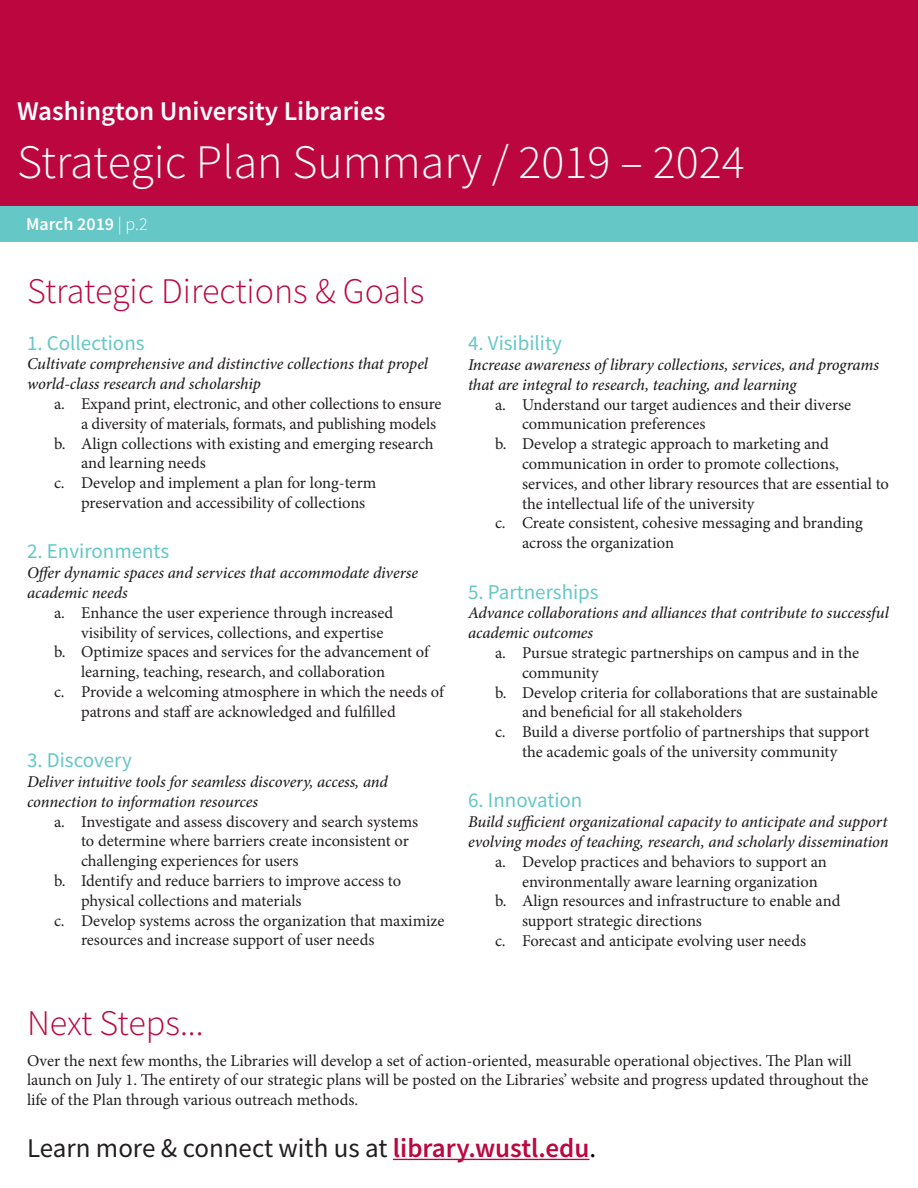
<style>
.page{position:relative;width:918px;height:1188px;background:#fff}
.page>*{position:absolute;margin:0;border:0;box-sizing:border-box;transform-origin:0 0}
.t1{font:300 48px "Source Sans Pro";color:#fff}
.t2{font:300 36px "Source Sans Pro";color:#bc063f}
.t3{font:27px "Source Sans Pro";color:#231f20}
.t4{font:600 27px "Source Sans Pro";color:#fff}
.t5{font:21px "Source Sans Pro";color:#66c7c7}
.t6{font:600 18px "Source Sans Pro";color:#fff}
.t7{font:16.5px/19.8px "Minion Pro";color:#231f20}
.t8{font:italic 500 16.5px/19.8px "Minion Pro";letter-spacing:-.005em;color:#231f20}
.s1{font-weight:300}
.s2{font-weight:600;color:#bc063f}
.s3{color:#000}
</style>
<div class="page">
<div style="left:0;top:0;width:918px;height:206px;background:#bc063f"></div>
<div style="left:0;top:206px;width:918px;height:36px;background:#66c7c7"></div>
<hr style="left:393px;top:1159px;width:197px;height:1px;background:#bc063f">
<p class="t4" style="left:17px;top:93px;width:370px">Washington University Libraries</p>
<p class="t1" style="left:17px;top:132px;width:729px">Strategic Plan Summary / 2019 – 2024</p>
<p class="t6" style="left:26px;top:212px;width:123px">March 2019 <span class="s1">| p.2</span></p>
<p class="t2" style="left:27px;top:269px;width:399px">Strategic Directions &amp; Goals</p>
<p class="t5" style="left:27px;top:329px;width:119px">1. Collections</p>
<p class="t8" style="left:27px;top:354px;width:402px">Cultivate comprehensive and distinctive collections that propel world-class research and scholarship</p>
<p class="t7" style="left:81px;top:394px;width:362px;text-indent:-27px">a. Expand print, electronic, and other collections to ensure a diversity of materials, formats, and publishing models</p>
<p class="t7" style="left:81px;top:434px;width:354px;text-indent:-27px">b. Align collections with existing and emerging research and learning needs</p>
<p class="t7" style="left:81px;top:473px;width:297px;text-indent:-27px">c. Develop and implement a plan for long-term preservation and accessibility of collections</p>
<p class="t5" style="left:27px;top:538px;width:144px">2. Environments</p>
<p class="t8" style="left:27px;top:563px;width:393px">Offer dynamic spaces and services that accommodate diverse academic needs</p>
<p class="t7" style="left:81px;top:603px;width:314px;text-indent:-27px">a. Enhance the user experience through increased visibility of services, collections, and expertise</p>
<p class="t7" style="left:81px;top:642px;width:350px;text-indent:-27px">b. Optimize spaces and services for the advancement of learning, teaching, research, and collaboration</p>
<p class="t7" style="left:81px;top:682px;width:365px;text-indent:-27px">c. Provide a welcoming atmosphere in which the needs of patrons and staff are acknowledged and fulfilled</p>
<p class="t5" style="left:27px;top:747px;width:106px">3. Discovery</p>
<p class="t8" style="left:27px;top:772px;width:363px">Deliver intuitive tools for seamless discovery, access, and connection to information resources</p>
<p class="t7" style="left:81px;top:812px;width:339px;text-indent:-27px">a. Investigate and assess discovery and search systems to determine where barriers create inconsistent or challenging experiences for users</p>
<p class="t7" style="left:81px;top:871px;width:322px;text-indent:-27px">b. Identify and reduce barriers to improve access to physical collections and materials</p>
<p class="t7" style="left:81px;top:911px;width:365px;text-indent:-27px">c. Develop systems across the organization that maximize resources and increase support of user needs</p>
<p class="t5" style="left:468px;top:330px;width:96px">4. Visibility</p>
<p class="t8" style="left:468px;top:355px;width:413px">Increase awareness of library collections, services, and programs that are integral to research, teaching, and learning</p>
<p class="t7" style="left:522px;top:394px;width:331px;text-indent:-27px">a. Understand our target audiences and their diverse communication preferences</p>
<p class="t7" style="left:522px;top:434px;width:369px;text-indent:-27px">b. Develop a strategic approach to marketing and communication in order to promote collections, services, and other library resources that are essential to the intellectual life of the university</p>
<p class="t7" style="left:522px;top:513px;width:342px;text-indent:-27px">c. Create consistent, cohesive messaging and branding across the organization</p>
<p class="t5" style="left:468px;top:578px;width:132px">5. Partnerships</p>
<p class="t8" style="left:468px;top:603px;width:422px">Advance collaborations and alliances that contribute to successful academic outcomes</p>
<p class="t7" style="left:522px;top:643px;width:339px;text-indent:-27px">a. Pursue strategic partnerships on campus and in the community</p>
<p class="t7" style="left:522px;top:682px;width:357px;text-indent:-27px">b. Develop criteria for collaborations that are sustainable and beneficial for all stakeholders</p>
<p class="t7" style="left:495px;top:722px;width:376px;text-align:center">c. Build a diverse portfolio of partnerships that support the academic goals of the university community</p>
<p class="t5" style="left:468px;top:787px;width:116px">6. Innovation</p>
<p class="t8" style="left:468px;top:812px;width:422px">Build sufficient organizational capacity to anticipate and support evolving modes of teaching, research, and scholarly dissemination</p>
<p class="t7" style="left:522px;top:852px;width:306px;text-indent:-27px">a. Develop practices and behaviors to support an environmentally aware learning organization</p>
<p class="t7" style="left:522px;top:891px;width:320px;text-indent:-27px">b. Align resources and infrastructure to enable and support strategic directions</p>
<p class="t7" style="left:495px;top:931px;width:313px">c. Forecast and anticipate evolving user needs</p>
<p class="t2" style="left:27px;top:1001px;width:178px">Next Steps...</p>
<p class="t7" style="left:27px;top:1051px;width:843px">Over the next few months, the Libraries will develop a set of action-oriented, measurable operational objectives. The Plan will launch on July 1. The entirety of our strategic plans will be posted on the Libraries’ website and progress updated throughout the life of the Plan through various outreach methods.</p>
<p class="t3" style="left:27px;top:1131px;width:571px">Learn more &amp; connect with us at <span class="s2">library.wustl.edu</span><span class="s3">.</span></p>
</div>
